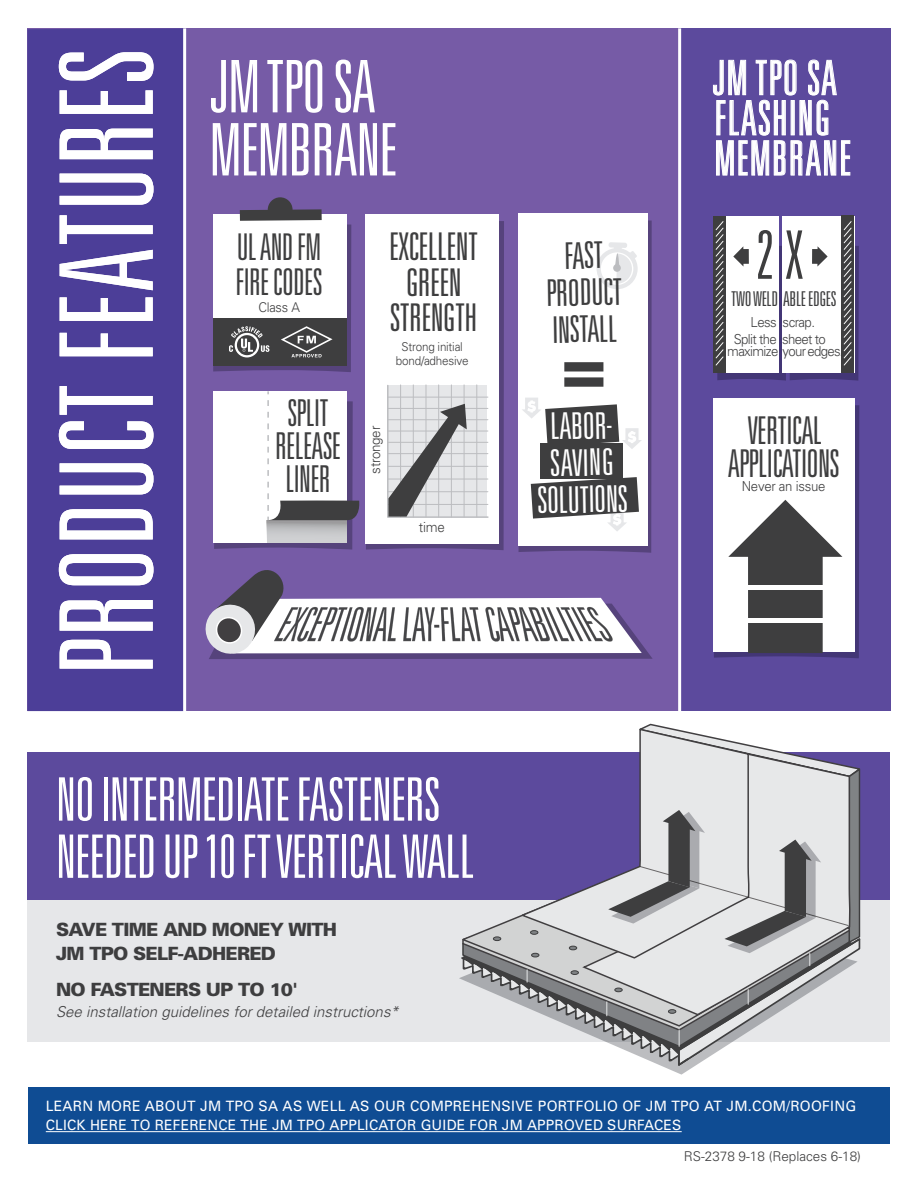
<style>
.page{position:relative;width:918px;height:1188px;background:#fff}
.page>*{position:absolute;margin:0;border:0;box-sizing:border-box;transform-origin:0 0}
.t1{font:300 ultra-condensed 129px "Univers";letter-spacing:.005em;color:#fff;scale:1.04 1}
.t2{font:900 77.55px "Univers";color:#3e3e3f}
.t3{font:300 ultra-condensed 72.45px/63.2px "Univers";letter-spacing:-.02em;color:#fff}
.t4{font:300 ultra-condensed 67.05px "Univers";color:#3e3e3f;scale:.96 1}
.t5{font:300 ultra-condensed 60px/57.2px "Univers";letter-spacing:-.02em;color:#fff}
.t6{font:300 ultra-condensed 47.7px/40.2px "Univers";letter-spacing:.02em;color:#fff}
.t7{font:300 ultra-condensed 38.25px/36px "Univers";letter-spacing:-.02em;color:#3e3e3f;text-align:center}
.t8{font:300 ultra-condensed 38.25px/33.3px "Univers";letter-spacing:-.02em;color:#3e3e3f;text-align:center;scale:.96 1}
.t9{font:300 ultra-condensed 37.05px/32.7px "Univers";letter-spacing:-.02em;color:#3e3e3f;text-align:center;scale:.96 1}
.t10{font:300 ultra-condensed 36.9px/36.9px "Univers";color:#fff;text-align:center}
.t11{font:300 ultra-condensed 36.9px/36.9px "Univers";letter-spacing:-.02em;color:#3e3e3f;text-align:center}
.t12{font:300 ultra-condensed 36.9px/34.7px "Univers";letter-spacing:-.02em;color:#3e3e3f;scale:.96 1}
.t13{font:300 ultra-condensed 20.4px "Univers";letter-spacing:-.02em;color:#3e3e3f}
.t14{font:900 18.3px/24px "Univers";letter-spacing:-.04em;color:#3e3e3f}
.t15{font:italic 300 15px "Univers";color:#3e3e3f}
.t16{font:14.25px/19.5px "Univers";letter-spacing:.02em;color:#fff}
.t17{font:300 13.95px "Univers";letter-spacing:-.02em;color:#3e3e3f;scale:.96 1}
.t18{font:300 13.8px/16.6px "Univers";letter-spacing:-.05em;color:#3e3e3f;text-align:center;scale:.96 1}
.t19{font:300 13.8px "Univers";letter-spacing:-.02em;color:#3e3e3f;scale:.96 1}
.t20{font:300 13.5px "Univers";color:#3e3e3f}
.t21{font:300 13.5px "Univers";color:#3e3e3f;scale:.96 1}
.t22{font:300 12.15px/14.7px "Univers";letter-spacing:-.02em;color:#3e3e3f;text-align:center;scale:.96 1}
</style>
<div class="page">
<div style="left:27px;top:753px;width:863px;height:289px;background:#e6e7e9"></div>
<div style="left:27px;top:753px;width:863px;height:147px;background:#5c4a9d"></div>
<div style="left:27px;top:29px;width:864px;height:682px;background:#765ba6"></div>
<div style="left:680px;top:28px;width:211px;height:683px;background:#5c4a9d"></div>
<svg style="left:27px;top:28px;width:156px;height:683px;background:#4f4099"></svg>
<div style="left:28px;top:1087px;width:861px;height:57px;background:#0f4c93"></div>
<hr style="left:46px;top:1131px;width:636px;height:1px;background:#fff">
<div style="left:713px;top:216px;width:66px;height:157px;background:#fff"></div>
<div style="left:782px;top:216px;width:72px;height:157px;background:#fff"></div>
<div style="left:713px;top:216px;width:13px;height:157px;background:#3e3e3f"></div>
<div style="left:841px;top:216px;width:13px;height:157px;background:#3e3e3f"></div>
<svg style="left:716px;top:221px;width:143px;height:160px"></svg>
<div style="left:713px;top:399px;width:141px;height:253px;background:#fff"></div>
<svg style="left:714px;top:405px;width:145px;height:253px"></svg>
<hr style="left:726px;top:619px;width:110px;height:4px;background:#fff">
<hr style="left:726px;top:586px;width:110px;height:4px;background:#fff">
<svg style="left:713px;top:60px;width:137px;height:115px"></svg>
<hr style="left:678px;top:28px;width:3px;height:689px;background:#fff">
<hr style="left:183px;top:28px;width:3px;height:689px;background:#fff">
<svg style="left:205px;top:570px;width:448px;height:89px"></svg>
<img style="left:269px;top:602px;width:349px;height:45px">
<svg style="left:519px;top:220px;width:133px;height:333px;background:#705e93"></svg>
<div style="left:518px;top:214px;width:129px;height:332px;background:#fff"></div>
<svg style="left:522px;top:398px;width:120px;height:51px"></svg>
<div style="left:540px;top:443px;width:83px;height:36px;background:#3e3e3f"></div>
<svg style="left:531px;top:477px;width:108px;height:54px"></svg>
<svg style="left:596px;top:242px;width:42px;height:47px"></svg>
<div style="left:613px;top:264px;width:8px;height:8px;background:#bcbdc0;border-radius:50%"></div>
<svg style="left:366px;top:221px;width:138px;height:329px;background:#58457f"></svg>
<div style="left:365px;top:214px;width:134px;height:330px;background:#fff"></div>
<svg style="left:387px;top:384px;width:102px;height:134px;background:#c2c3c5"></svg>
<div style="left:214px;top:391px;width:133px;height:152px;background:#fff"></div>
<svg style="left:214px;top:400px;width:146px;height:150px"></svg>
<svg style="left:213px;top:197px;width:138px;height:175px;background:#b7b4bc"></svg>
<svg style="left:455px;top:723px;width:408px;height:345px"></svg>
<div style="left:493px;top:936px;width:8px;height:5px;border:1px solid #3e3e3f;border-radius:50%"></div>
<h1 class="t1" style="left:40px;top:675px;width:605px;rotate:-90deg">PRODUCT FEATURES</h1>
<h3 class="t3" style="left:209px;top:54px;width:190px">JM TPO SA<br>MEMBRANE</h3>
<h3 class="t12" style="left:236px;top:229px;width:92px">UL AND FM<br>FIRE CODES</h3>
<p class="t21" style="left:259px;top:299px;width:45px">Class A</p>
<h3 class="t9" style="left:275px;top:396px;width:70px">SPLIT<br>RELEASE<br>LINER</h3>
<h3 class="t7" style="left:389px;top:227px;width:90px">EXCELLENT<br>GREEN<br>STRENGTH</h3>
<p class="t22" style="left:396px;top:339px;width:77px">Strong initial bond/adhesive</p>
<p class="t17" style="left:367px;top:474px;width:51px;rotate:-90deg">stronger</p>
<p class="t17" style="left:419px;top:519px;width:28px">time</p>
<h3 class="t5" style="left:56px;top:770px;width:420px">NO INTERMEDIATE FASTENERS<br>NEEDED UP 10 FT VERTICAL WALL</h3>
<p class="t14" style="left:56px;top:917px;width:283px">SAVE TIME AND MONEY WITH<br>JM TPO SELF-ADHERED</p>
<p class="t14" style="left:56px;top:977px;width:244px">NO FASTENERS UP TO 10'</p>
<p class="t15" style="left:56px;top:1002px;width:344px">See installation guidelines for detailed instructions*</p>
<h3 class="t11" style="left:545px;top:237px;width:78px;rotate:-1deg">FAST<br>PRODUCT<br>INSTALL</h3>
<h2 class="t2" style="left:558px;top:318px;width:53px">=</h2>
<h3 class="t10" style="left:536px;top:407px;width:92px;rotate:-1deg">LABOR-<br>SAVING<br>SOLUTIONS</h3>
<h3 class="t6" style="left:712px;top:57px;width:140px">JM TPO SA<br>FLASHING<br>MEMBRANE</h3>
<h3 class="t4" style="left:756px;top:220px;width:51px">2X</h3>
<h3 class="t13" style="left:731px;top:288px;width:107px">TWO WELD ABLE EDGES</h3>
<p class="t18" style="left:734px;top:314px;width:98px">Less scrap.<br>Split the sheet to</p>
<p class="t18" style="left:727px;top:343px;width:123px">maximize youredges.</p>
<h3 class="t8" style="left:728px;top:413px;width:118px">VERTICAL<br>APPLICATIONS</h3>
<p class="t19" style="left:742px;top:477px;width:89px">Never an issue</p>
<p class="t16" style="left:46px;top:1096px;width:812px">LEARN MORE ABOUT JM TPO SA AS WELL AS OUR COMPREHENSIVE PORTFOLIO OF JM TPO AT JM.COM/ROOFING<br>CLICK HERE TO REFERENCE THE JM TPO APPLICATOR GUIDE FOR JM APPROVED SURFACES</p>
<p class="t20" style="left:684px;top:1148px;width:179px">RS-2378 9-18 (Replaces 6-18)</p>
</div>
